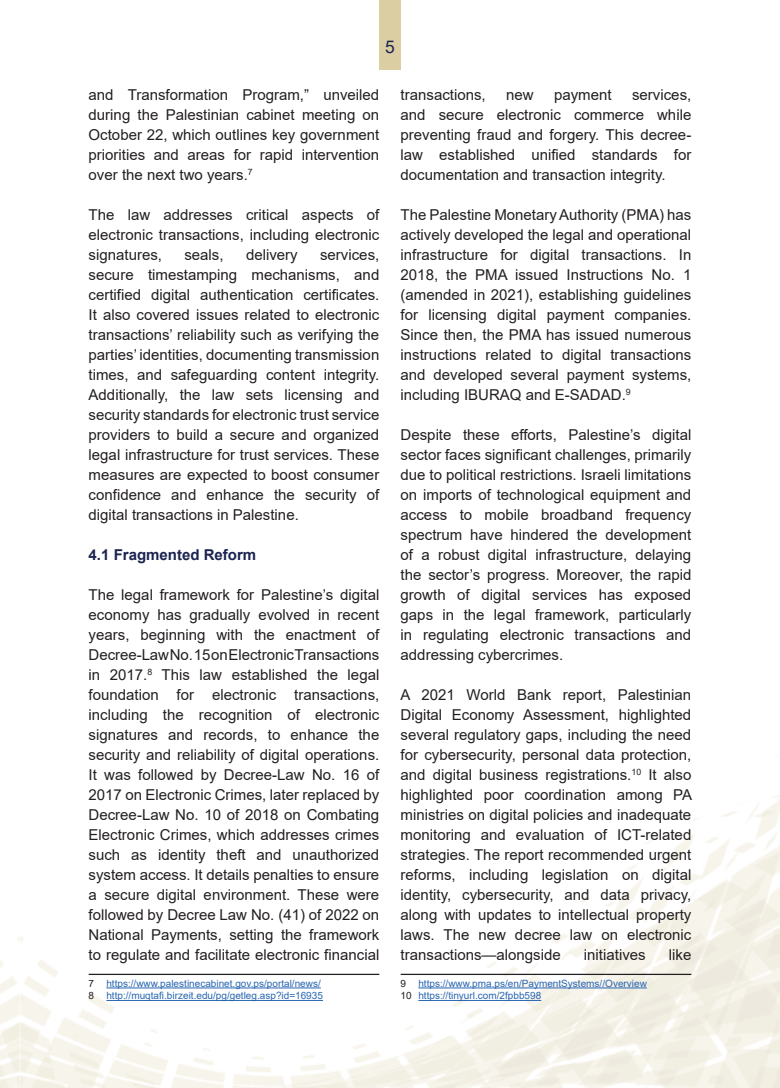
<style>
.page{position:relative;width:780px;height:1088px;background:#fff}
.page>*{position:absolute;margin:0;border:0;box-sizing:border-box;transform-origin:0 0}
.t1{font:17.5px "Arial";color:#1b2350}
.t2{font:15px/20px "Arial";color:#231f20;text-align:justify}
.t3{font:700 15px "Arial";color:#1b2350}
.t4{font:10px/12.5px "Arial";color:#2865b1}
.s1{color:#231f20}
</style>
<div class="page">
<div style="left:379px;top:0;width:21px;height:70px;background:#dbcea3"></div>
<hr style="left:89px;top:974px;width:290px;height:1px;background:#231f20">
<hr style="left:106px;top:987px;width:215px;height:1px;background:#2865b1">
<hr style="left:106px;top:1000px;width:217px;height:1px;background:#2865b1">
<hr style="left:400px;top:974px;width:291px;height:1px;background:#231f20">
<hr style="left:418px;top:987px;width:229px;height:1px;background:#2865b1">
<hr style="left:418px;top:1000px;width:123px;height:1px;background:#2865b1">
<p class="t1" style="left:385px;top:35px;width:11px">5</p>
<p class="t2" style="left:89px;top:84px;width:292px">and Transformation Program,” unveiled during the Palestinian cabinet meeting on October 22, which outlines key government priorities and areas for rapid intervention over the next two years.<sup>7</sup></p>
<p class="t2" style="left:89px;top:204px;width:292px">The law addresses critical aspects of electronic transactions, including electronic signatures,</p>
<p class="t2" style="left:89px;top:244px;width:292px;text-indent:231px">services, secure timestamping mechanisms, and certified digital authentication certificates.<br>It also covered issues related to electronic transactions’ reliability such as verifying the parties’ identities, documenting transmission times, and safeguarding content integrity.<br>Additionally, the law sets licensing and security standards for electronic trust service providers to build a secure and organized legal infrastructure for trust services. These measures are expected to boost consumer confidence and enhance the security of digital transactions in Palestine.</p>
<p class="t3" style="left:89px;top:544px;width:169px">4.1 Fragmented Reform</p>
<p class="t2" style="left:89px;top:584px;width:292px">The legal framework for Palestine’s digital economy has gradually evolved in recent years, beginning with the enactment of Decree-Law No. 15 on Electronic Transactions in 2017.<sup>8</sup> This law established the legal foundation for electronic transactions, including the recognition of electronic signatures and records, to enhance the security and reliability of digital operations.<br>It was followed by Decree-Law No. 16 of 2017 on Electronic Crimes, later replaced by Decree-Law No. 10 of 2018 on Combating Electronic Crimes, which addresses crimes such as identity theft and unauthorized system access. It details penalties to ensure a secure digital environment. These were followed by Decree Law No. (41) of 2022 on National Payments, setting the framework to regulate and facilitate electronic financial</p>
<p class="t4" style="left:89px;top:977px;width:236px"><span class="s1">7</span> https://www.palestinecabinet.gov.ps/portal/news/<br><span class="s1">8</span> http://muqtafi.birzeit.edu/pg/getleg.asp?id=16935</p>
<p class="t2" style="left:184px;top:244px;width:41px">seals,</p>
<p class="t2" style="left:246px;top:244px;width:53px">delivery</p>
<p class="t2" style="left:400px;top:84px;width:292px;text-indent:231px">services, and secure electronic commerce while preventing fraud and forgery. This decree&shy;law established unified standards for documentation and transaction integrity.</p>
<p class="t2" style="left:400px;top:204px;width:292px">The Palestine Monetary Authority (PMA) has actively developed the legal and operational infrastructure for digital transactions. In 2018, the PMA issued Instructions No. 1 (amended in 2021), establishing guidelines for licensing digital payment companies.<br>Since then, the PMA has issued numerous instructions related to digital transactions and developed several payment systems, including IBURAQ and E-SADAD.<sup>9</sup></p>
<p class="t2" style="left:400px;top:424px;width:292px">Despite these efforts, Palestine’s digital sector faces significant challenges, primarily due to political restrictions. Israeli limitations on imports of technological equipment and access to mobile broadband frequency spectrum have hindered the development of a robust digital infrastructure, delaying the sector’s progress. Moreover, the rapid growth of digital services has exposed gaps in the legal framework, particularly in regulating electronic transactions and addressing cybercrimes.</p>
<p class="t2" style="left:400px;top:684px;width:293px">A 2021 World Bank report, Palestinian Digital Economy Assessment, highlighted several regulatory gaps, including the need for cybersecurity, personal data protection, and digital business registrations.<sup>10</sup> It also highlighted poor coordination among PA ministries on digital policies and inadequate monitoring and evaluation of ICT-related strategies. The report recommended urgent reforms, including legislation on digital identity, cybersecurity, and data privacy, along with updates to intellectual property laws. The new decree law on electronic transactions—alongside</p>
<p class="t2" style="left:400px;top:84px;width:87px">transactions,</p>
<p class="t2" style="left:506px;top:84px;width:29px">new</p>
<p class="t2" style="left:554px;top:84px;width:59px">payment</p>
<p class="t2" style="left:584px;top:944px;width:63px">initiatives</p>
<p class="t2" style="left:668px;top:944px;width:24px">like</p>
<p class="t4" style="left:400px;top:977px;width:248px"><span class="s1">9</span> https://www.pma.ps/en/PaymentSystems//Overview<br><span class="s1">10</span> https://tinyurl.com/2fpbb598</p>
</div>
